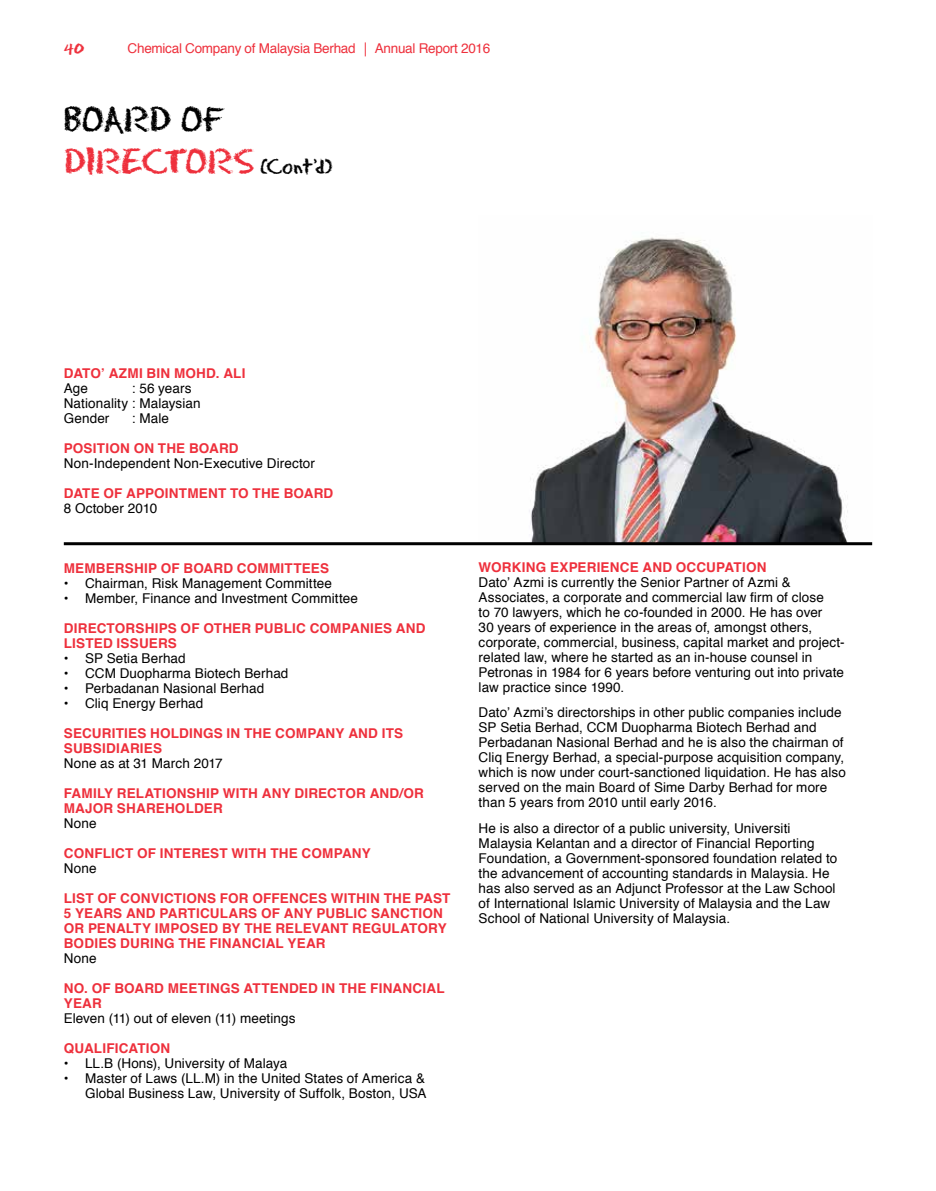
<style>
.page{position:relative;width:936px;height:1191px;background:#fff}
.page>*{position:absolute;margin:0;border:0;box-sizing:border-box;transform-origin:0 0}
.t1{font:37.5px/42px "Eraser Dust";letter-spacing:-.02em;color:#ee303c}
.t2{font:18px "Eraser Dust";color:#ee303c}
.t3{font:13.5px/15px "Helvetica";letter-spacing:.01em;color:#000}
.t4{font:700 13.5px/15px "Helvetica";letter-spacing:.015em;color:#ee303c}
.t5{font:13.5px "Helvetica";letter-spacing:-.02em;color:#ee303c}
.s1{color:#000}
.s2{font-size:22.5px;color:#000}
</style>
<div class="page">
<img style="left:529px;top:237px;width:319px;height:305px">
<hr style="left:64px;top:542px;width:808px;height:3px;background:#000">
<h2 class="t2" style="left:64px;top:36px;width:22px">40</h2>
<p class="t5" style="left:128px;top:37px;width:364px">Chemical Company of Malaysia Berhad │ Annual Report 2016</p>
<h1 class="t1" style="left:64px;top:96px;width:270px"><span class="s1">BOARD OF<br></span>DIRECTORS <span class="s2">(Cont’d)</span></h1>
<p class="t4" style="left:64px;top:366px;width:183px">DATO’ AZMI BIN MOHD. ALI</p>
<p class="t3" style="left:64px;top:381px;width:26px">Age</p>
<p class="t3" style="left:64px;top:381px;width:138px;text-indent:68px">: 56 years<br>Nationality : Malaysian<br>Gender</p>
<p class="t3" style="left:132px;top:411px;width:39px">: Male</p>
<p class="t4" style="left:64px;top:441px;width:176px">POSITION ON THE BOARD</p>
<p class="t3" style="left:64px;top:456px;width:252px">Non-Independent Non-Executive Director</p>
<p class="t4" style="left:64px;top:486px;width:271px">DATE OF APPOINTMENT TO THE BOARD</p>
<p class="t3" style="left:64px;top:501px;width:95px">8 October 2010</p>
<p class="t4" style="left:64px;top:560px;width:267px">MEMBERSHIP OF BOARD COMMITTEES</p>
<p class="t3" style="left:64px;top:576px;width:269px">• Chairman, Risk Management Committee</p>
<p class="t3" style="left:64px;top:591px;width:295px">• Member, Finance and Investment Committee</p>
<p class="t4" style="left:64px;top:620px;width:363px">DIRECTORSHIPS OF OTHER PUBLIC COMPANIES AND<br>LISTED ISSUERS</p>
<p class="t3" style="left:64px;top:651px;width:123px">• SP Setia Berhad</p>
<p class="t3" style="left:64px;top:666px;width:226px">• CCM Duopharma Biotech Berhad</p>
<p class="t3" style="left:64px;top:681px;width:202px">• Perbadanan Nasional Berhad</p>
<p class="t3" style="left:64px;top:696px;width:141px">• Cliq Energy Berhad</p>
<p class="t4" style="left:64px;top:725px;width:341px">SECURITIES HOLDINGS IN THE COMPANY AND ITS<br>SUBSIDIARIES</p>
<p class="t3" style="left:64px;top:756px;width:160px">None as at 31 March 2017</p>
<p class="t4" style="left:64px;top:785px;width:362px">FAMILY RELATIONSHIP WITH ANY DIRECTOR AND/OR<br>MAJOR SHAREHOLDER</p>
<p class="t3" style="left:64px;top:816px;width:34px">None</p>
<p class="t4" style="left:64px;top:845px;width:308px">CONFLICT OF INTEREST WITH THE COMPANY</p>
<p class="t3" style="left:64px;top:861px;width:34px">None</p>
<p class="t4" style="left:64px;top:890px;width:388px">LIST OF CONVICTIONS FOR OFFENCES WITHIN THE PAST 5 YEARS AND PARTICULARS OF ANY PUBLIC SANCTION OR PENALTY IMPOSED BY THE RELEVANT REGULATORY BODIES DURING THE FINANCIAL YEAR</p>
<p class="t3" style="left:64px;top:951px;width:34px">None</p>
<p class="t4" style="left:64px;top:980px;width:382px">NO. OF BOARD MEETINGS ATTENDED IN THE FINANCIAL<br>YEAR</p>
<p class="t3" style="left:64px;top:1011px;width:233px">Eleven (11) out of eleven (11) meetings</p>
<p class="t4" style="left:64px;top:1040px;width:108px">QUALIFICATION</p>
<p class="t3" style="left:64px;top:1056px;width:225px">• LL.B (Hons), University of Malaya</p>
<p class="t3" style="left:64px;top:1071px;width:364px;text-align:right">• Master of Laws (LL.M) in the United States of America &amp;<br>Global Business Law, University of Suffolk, Boston, USA</p>
<p class="t4" style="left:478px;top:559px;width:289px">WORKING EXPERIENCE AND OCCUPATION</p>
<p class="t3" style="left:478px;top:574px;width:367px">Dato’ Azmi is currently the Senior Partner of Azmi &amp; Associates, a corporate and commercial law firm of close<br>to 70 lawyers, which he co-founded in 2000. He has over<br>30 years of experience in the areas of, amongst others, corporate, commercial, business, capital market and project&shy;related law, where he started as an in-house counsel in Petronas in 1984 for 6 years before venturing out into private law practice since 1990.</p>
<p class="t3" style="left:478px;top:705px;width:369px">Dato’ Azmi’s directorships in other public companies include SP Setia Berhad, CCM Duopharma Biotech Berhad and Perbadanan Nasional Berhad and he is also the chairman of Cliq Energy Berhad, a special-purpose acquisition company, which is now under court-sanctioned liquidation. He has also served on the main Board of Sime Darby Berhad for more than 5 years from 2010 until early 2016.</p>
<p class="t3" style="left:478px;top:821px;width:360px">He is also a director of a public university, Universiti Malaysia Kelantan and a director of Financial Reporting Foundation, a Government-sponsored foundation related to the advancement of accounting standards in Malaysia. He has also served as an Adjunct Professor at the Law School of International Islamic University of Malaysia and the Law School of National University of Malaysia.</p>
</div>
